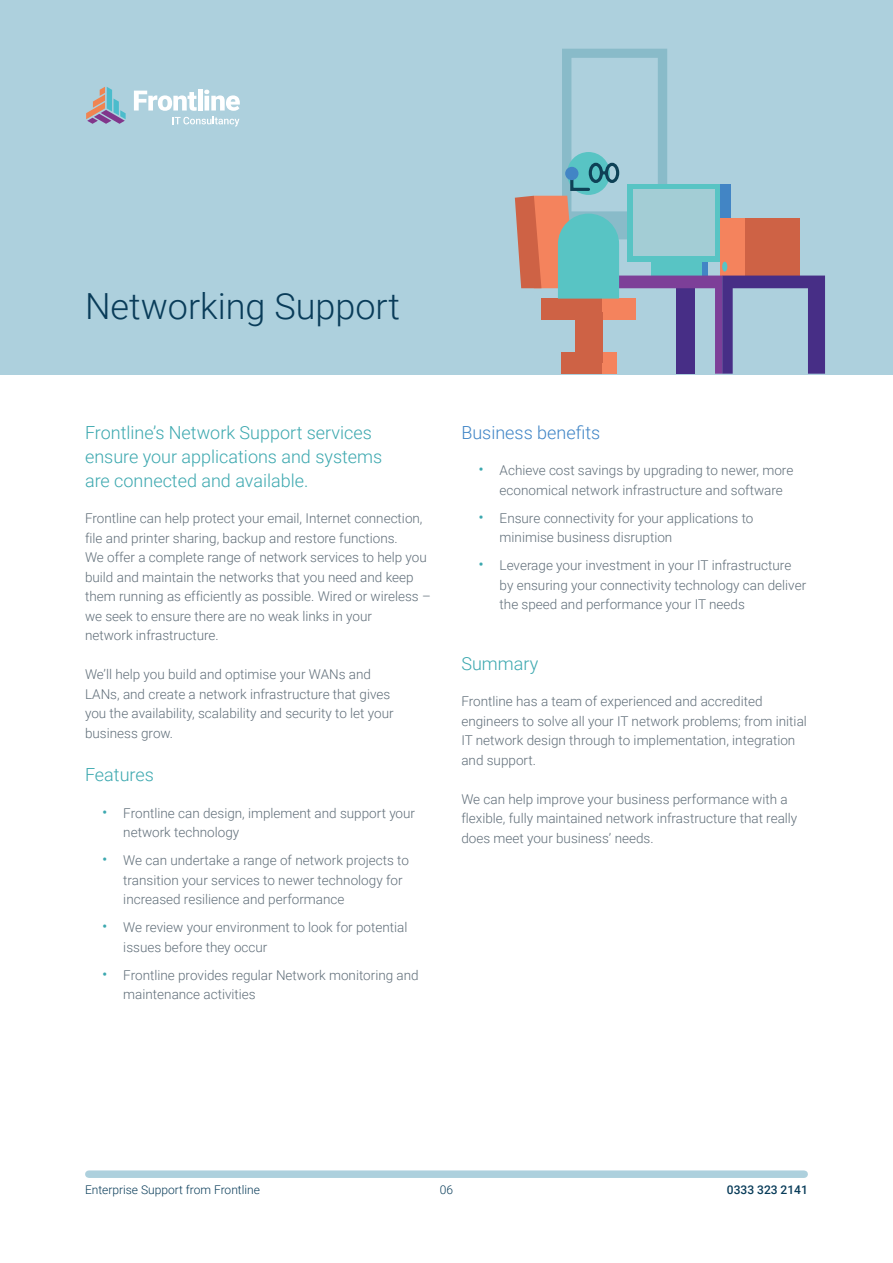
<style>
.page{position:relative;width:893px;height:1263px;background:#fff}
.page>*{position:absolute;margin:0;border:0;box-sizing:border-box;transform-origin:0 0}
.t1{font:300 36px "Roboto";color:#093c59}
.t2{font:300 18px/24px "Roboto";color:#3ca8af}
.t3{font:300 18px "Roboto";color:#4085c6}
.t4{font:300 13.5px/19.5px "Roboto";color:#606e79}
.t5{font:300 12px "Roboto";color:#093c59}
.t6{font:500 12px "Roboto";color:#093c59}
.s1{font-size:16.5px;color:#3ca8af}
</style>
<div class="page">
<div style="left:0;top:0;width:893px;height:374px;background:#add0dd"></div>
<div style="left:89px;top:1170px;width:715px;height:8px;background:#add0dd"></div>
<svg style="left:134px;top:91px;width:63px;height:20px"></svg>
<div style="left:198px;top:89px;width:5px;height:22px;background:#fff"></div>
<svg style="left:204px;top:90px;width:36px;height:21px"></svg>
<svg style="left:173px;top:117px;width:66px;height:10px"></svg>
<svg style="left:86px;top:87px;width:40px;height:37px"></svg>
<svg style="left:515px;top:49px;width:310px;height:325px"></svg>
<h1 class="t1" style="left:85px;top:281px;width:317px">Networking Support</h1>
<h2 class="t2" style="left:85px;top:420px;width:299px">Frontline’s Network Support services ensure your applications and systems are connected and available.</h2>
<p class="t4" style="left:85px;top:508px;width:347px">Frontline can help protect your email, Internet connection, file and printer sharing, backup and restore functions.<br>We offer a complete range of network services to help you build and maintain the networks that you need and keep them running as efficiently as possible. Wired or wireless – we seek to ensure there are no weak links in your<br>network infrastructure.</p>
<p class="t4" style="left:85px;top:664px;width:310px">We’ll help you build and optimise your WANs and LANs, and create a network infrastructure that gives you the availability, scalability and security to let your business grow.</p>
<h2 class="t2" style="left:85px;top:762px;width:70px">Features</h2>
<p class="t4" style="left:123px;top:803px;width:293px;text-indent:-21px"><span class="s1">•</span> Frontline can design, implement and support your network technology</p>
<p class="t4" style="left:123px;top:850px;width:287px;text-indent:-21px"><span class="s1">•</span> We can undertake a range of network projects to transition your services to newer technology for increased resilience and performance</p>
<p class="t4" style="left:123px;top:917px;width:286px;text-indent:-21px"><span class="s1">•</span> We review your environment to look for potential issues before they occur</p>
<p class="t4" style="left:123px;top:965px;width:297px;text-indent:-21px"><span class="s1">•</span> Frontline provides regular Network monitoring and maintenance activities</p>
<h2 class="t3" style="left:461px;top:420px;width:140px">Business benefits</h2>
<p class="t4" style="left:500px;top:460px;width:295px;text-indent:-21px"><span class="s1">•</span> Achieve cost savings by upgrading to newer, more economical network infrastructure and software</p>
<p class="t4" style="left:500px;top:508px;width:255px;text-indent:-21px"><span class="s1">•</span> Ensure connectivity for your applications to minimise business disruption</p>
<p class="t4" style="left:500px;top:555px;width:308px;text-indent:-21px"><span class="s1">•</span> Leverage your investment in your IT infrastructure by ensuring your connectivity technology can deliver the speed and performance your IT needs</p>
<h2 class="t2" style="left:461px;top:651px;width:78px">Summary</h2>
<p class="t4" style="left:461px;top:691px;width:347px">Frontline has a team of experienced and accredited engineers to solve all your IT network problems; from initial IT network design through to implementation, integration and support.</p>
<p class="t4" style="left:461px;top:789px;width:337px">We can help improve your business performance with a flexible, fully maintained network infrastructure that really does meet your business’ needs.</p>
<p class="t5" style="left:85px;top:1181px;width:176px">Enterprise Support from Frontline</p>
<p class="t5" style="left:440px;top:1181px;width:15px">06</p>
<p class="t6" style="left:727px;top:1181px;width:82px">0333 323 2141</p>
</div>
